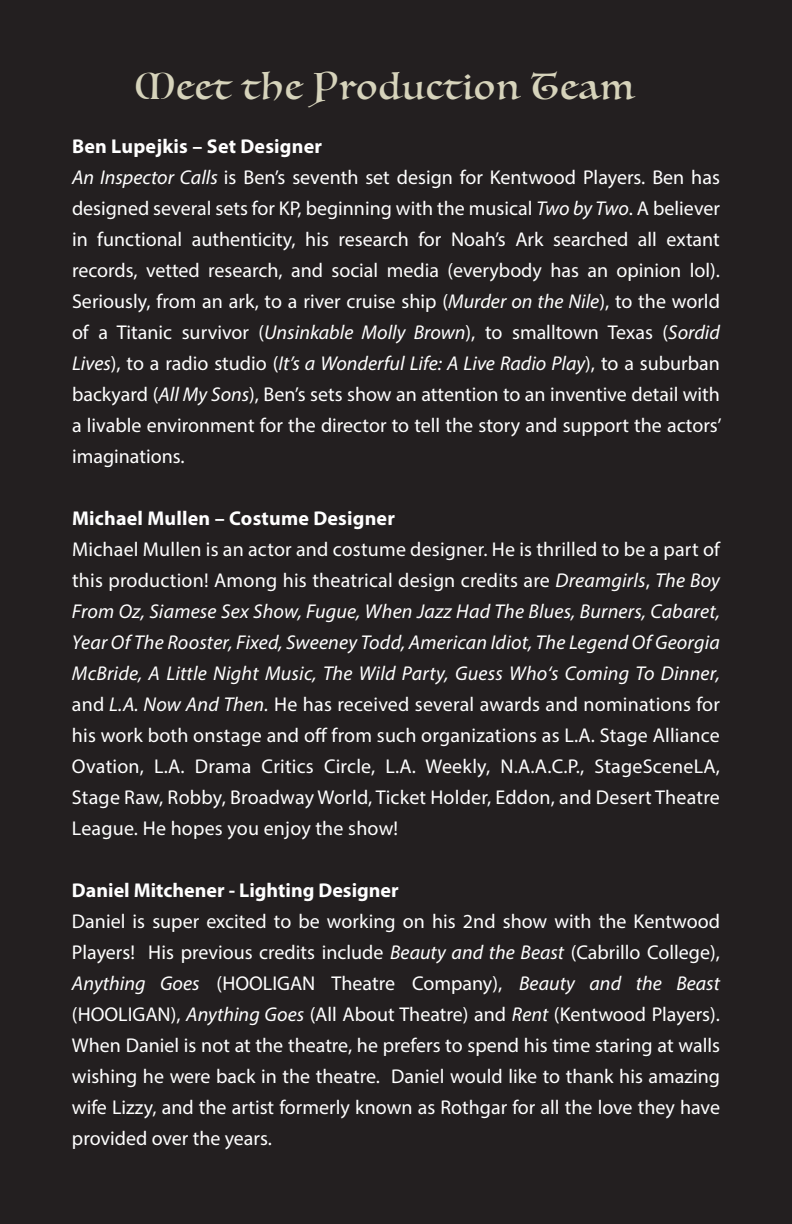
<style>
.page{position:relative;width:792px;height:1224px;background:#231f20}
.page>*{position:absolute;margin:0;border:0;box-sizing:border-box;transform-origin:0 0}
.t1{font:36px "Luminari";letter-spacing:.05em;color:#d6d3bb}
.t2{font:20px/31px "Myriad Pro";color:#fff;text-align:justify}
.t3{font:700 20px "Myriad Pro";letter-spacing:.01em;color:#fff}
.s1{font-style:italic}
</style>
<div class="page">
<p class="t1" style="left:135px;top:56px;width:500px">Meet the Production Team</p>
<p class="t3" style="left:72px;top:133px;width:252px">Ben Lupejkis – Set Designer</p>
<p class="t2" style="left:72px;top:162px;width:651px"><span class="s1">An Inspector Calls</span> is Ben’s seventh set design for Kentwood Players. Ben has designed several sets for KP, beginning with the musical <span class="s1">Two by Two</span>. A believer in functional authenticity, his research for Noah’s Ark searched all extant records, vetted research, and social media (everybody has an opinion lol).<br>Seriously, from an ark, to a river cruise ship (<span class="s1">Murder on the Nile</span>), to the world of a Titanic survivor (<span class="s1">Unsinkable Molly Brown</span>), to smalltown Texas (<span class="s1">Sordid Lives</span>), to a radio studio (<span class="s1">It’s a Wonderful Life: A Live Radio Play</span>), to a suburban backyard (<span class="s1">All My Sons</span>), Ben’s sets show an attention to an inventive detail with a livable environment for the director to tell the story and support the actors’ imaginations.</p>
<p class="t3" style="left:72px;top:505px;width:325px">Michael Mullen – Costume Designer</p>
<p class="t2" style="left:72px;top:534px;width:650px">Michael Mullen is an actor and costume designer. He is thrilled to be a part of this production! Among his theatrical design credits are <span class="s1">Dreamgirls</span>, <span class="s1">The Boy From Oz, Siamese Sex Show, Fugue, When Jazz Had The Blues, Burners, Cabaret, Year Of The Rooster, Fixed, Sweeney Todd, American Idiot, The Legend Of Georgia McBride, A Little Night Music, The Wild Party, Guess Who‘s Coming To Dinner, </span>and <span class="s1">L.A. Now And Then.</span> He has received several awards and nominations for his work both onstage and off from such organizations as L.A. Stage Alliance Ovation, L.A. Drama Critics Circle, L.A. Weekly, N.A.A.C.P., StageSceneLA, Stage Raw, Robby, Broadway World, Ticket Holder, Eddon, and Desert Theatre League. He hopes you enjoy the show!</p>
<p class="t3" style="left:72px;top:877px;width:328px">Daniel Mitchener - Lighting Designer</p>
<p class="t2" style="left:72px;top:906px;width:650px">Daniel is super excited to be working on his 2nd show with the Kentwood Players! His previous credits include <span class="s1">Beauty and the Beast</span> (Cabrillo College), <span class="s1">Anything Goes</span> (HOOLIGAN Theatre Company), <span class="s1">Beauty and the Beast </span>(HOOLIGAN), <span class="s1">Anything Goes</span> (All About Theatre) and <span class="s1">Rent</span> (Kentwood Players).<br>When Daniel is not at the theatre, he prefers to spend his time staring at walls wishing he were back in the theatre. Daniel would like to thank his amazing wife Lizzy, and the artist formerly known as Rothgar for all the love they have provided over the years.</p>
</div>
